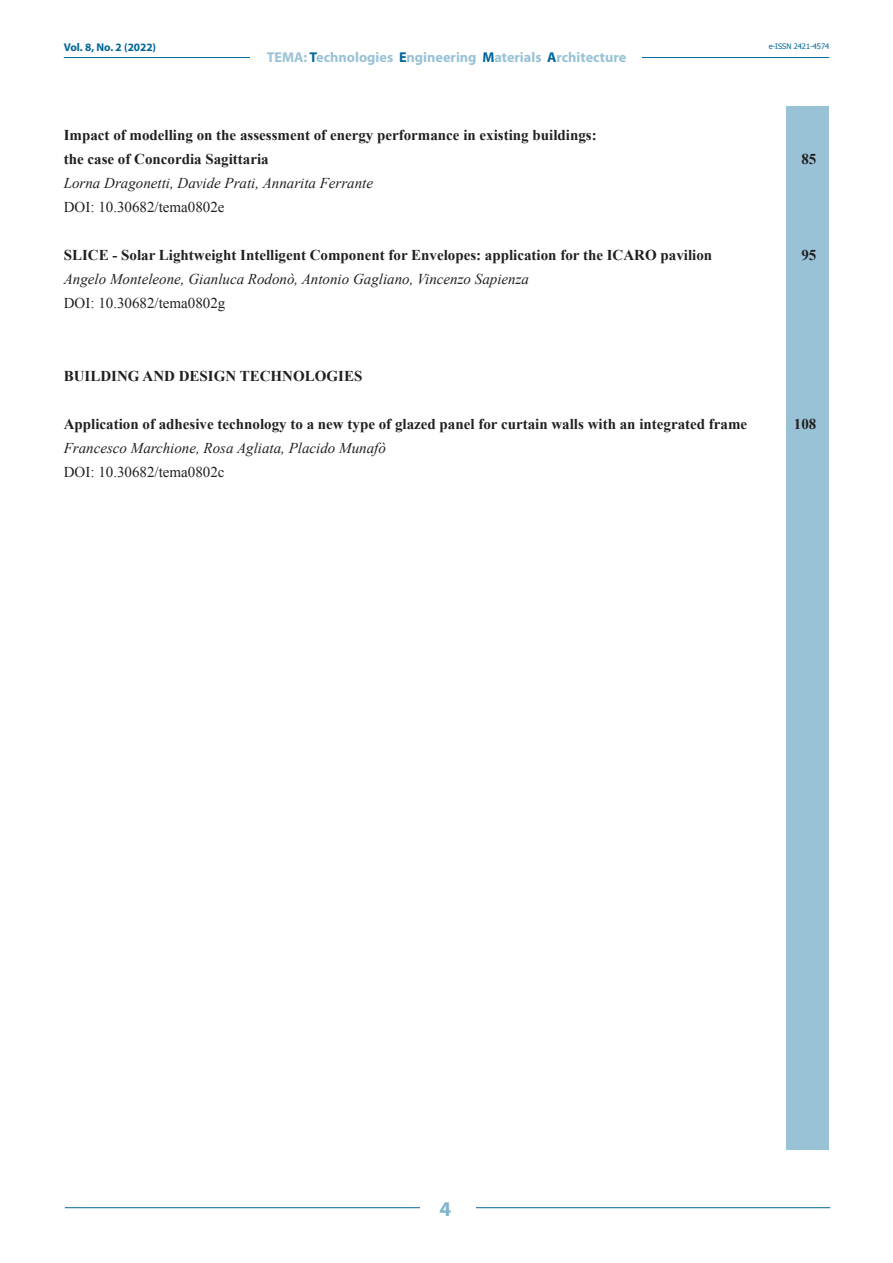
<style>
.page{position:relative;width:893px;height:1263px;background:#fff}
.page>*{position:absolute;margin:0;border:0;box-sizing:border-box;transform-origin:0 0}
.t1{font:700 21px "Myriad Pro";color:#80b3cc}
.t2{font:700 15px/24px "Times New Roman";color:#231f20}
.t3{font:italic 15px "Times New Roman";color:#231f20}
.t4{font:15px "Times New Roman";color:#231f20}
.t5{font:700 14.25px "Myriad Pro";color:#99c2d6}
.t6{font:700 11.25px "Myriad Pro";color:#069}
.t7{font:7.5px "Tahoma";color:#069}
.s1{color:#069}
</style>
<div class="page">
<hr style="left:64px;top:57px;width:765px;height:1px;background:#069">
<div style="left:251px;top:48px;width:391px;height:17px;background:#fff"></div>
<hr style="left:65px;top:1207px;width:765px;height:1px;background:#069">
<div style="left:420px;top:1195px;width:55px;height:25px;background:#fff"></div>
<div style="left:787px;top:106px;width:42px;height:1044px;background:#99c2d6"></div>
<p class="t6" style="left:64px;top:40px;width:94px">Vol. 8, No. 2 (2022)</p>
<p class="t7" style="left:769px;top:41px;width:62px">e-ISSN 2421-4574</p>
<p class="t5" style="left:267px;top:48px;width:361px">TEMA: <span class="s1">T</span>echnologies <span class="s1">E</span>ngineering <span class="s1">M</span>aterials <span class="s1">A</span>rchitecture</p>
<p class="t2" style="left:64px;top:123px;width:534px">Impact of modelling on the assessment of energy performance in existing buildings: the case of Concordia Sagittaria</p>
<p class="t2" style="left:801px;top:147px;width:16px">85</p>
<p class="t3" style="left:64px;top:173px;width:311px">Lorna Dragonetti, Davide Prati, Annarita Ferrante</p>
<p class="t4" style="left:64px;top:197px;width:162px">DOI: 10.30682/tema0802e</p>
<p class="t2" style="left:64px;top:243px;width:650px">SLICE - Solar Lightweight Intelligent Component for Envelopes: application for the ICARO pavilion</p>
<p class="t2" style="left:801px;top:243px;width:16px">95</p>
<p class="t3" style="left:64px;top:269px;width:467px">Angelo Monteleone, Gianluca Rodonò, Antonio Gagliano, Vincenzo Sapienza</p>
<p class="t4" style="left:64px;top:293px;width:163px">DOI: 10.30682/tema0802g</p>
<p class="t2" style="left:64px;top:363px;width:300px">BUILDING AND DESIGN TECHNOLOGIES</p>
<p class="t2" style="left:64px;top:411px;width:685px">Application of adhesive technology to a new type of glazed panel for curtain walls with an integrated frame</p>
<p class="t2" style="left:794px;top:411px;width:24px">108</p>
<p class="t3" style="left:64px;top:437px;width:324px">Francesco Marchione, Rosa Agliata, Placido Munafò</p>
<p class="t4" style="left:64px;top:461px;width:162px">DOI: 10.30682/tema0802c</p>
<h1 class="t1" style="left:439px;top:1195px;width:13px">4</h1>
</div>
